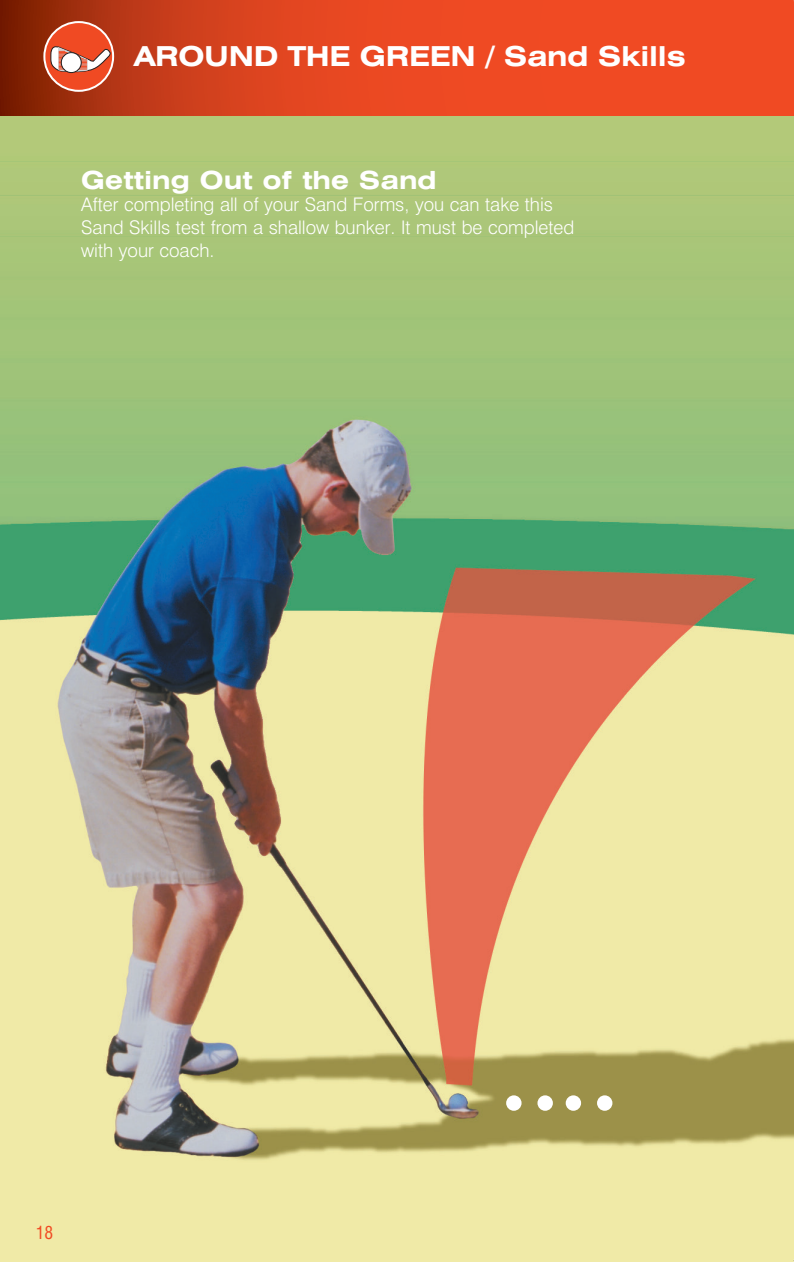
<style>
.page{position:relative;width:794px;height:1262px;background:#fff}
.page>*{position:absolute;margin:0;border:0;box-sizing:border-box;transform-origin:0 0}
.t1{font:700 expanded 27.5px "Swiss 721 BT";letter-spacing:-.01em;color:#fff}
.t2{font:700 expanded 25px "Swiss 721 BT";color:#fff}
.t3{font:300 18.75px/22.5px "Swiss 721 BT";color:#fff}
.t4{font:condensed 17.5px "Swiss 721 BT";color:#f04a23}
</style>
<div class="page">
<svg style="left:0;top:0;width:794px;height:116px;background:#dc431e"></svg>
<img style="left:0;top:116px;width:794px;height:1145px">
<div style="left:44px;top:22px;width:69px;height:69px;background:#f04a23;border-radius:50%"></div>
<div style="left:43px;top:21px;width:71px;height:71px;border:2px solid #fff;border-radius:50%"></div>
<svg style="left:50px;top:45px;width:60px;height:27px"></svg>
<div style="left:61px;top:53px;width:20px;height:20px;background:#fff;border-radius:50%"></div>
<div style="left:61px;top:52px;width:20px;height:21px;border:1px solid #231f20;border-radius:50%"></div>
<div style="left:506px;top:1095px;width:15px;height:15px;background:#fff;border-radius:50%"></div>
<div style="left:537px;top:1095px;width:16px;height:15px;background:#fff;border-radius:50%"></div>
<div style="left:565px;top:1095px;width:16px;height:15px;background:#fff;border-radius:50%"></div>
<div style="left:597px;top:1095px;width:15px;height:15px;background:#fff;border-radius:50%"></div>
<h1 class="t1" style="left:134px;top:39px;width:553px">AROUND THE GREEN / Sand Skills</h1>
<h2 class="t2" style="left:81px;top:165px;width:357px">Getting Out of the Sand</h2>
<p class="t3" style="left:81px;top:193px;width:494px">After completing all of your Sand Forms, you can take this<br>Sand Skills test from a shallow bunker. It must be completed with your coach.</p>
<p class="t4" style="left:36px;top:1222px;width:19px">18</p>
</div>
